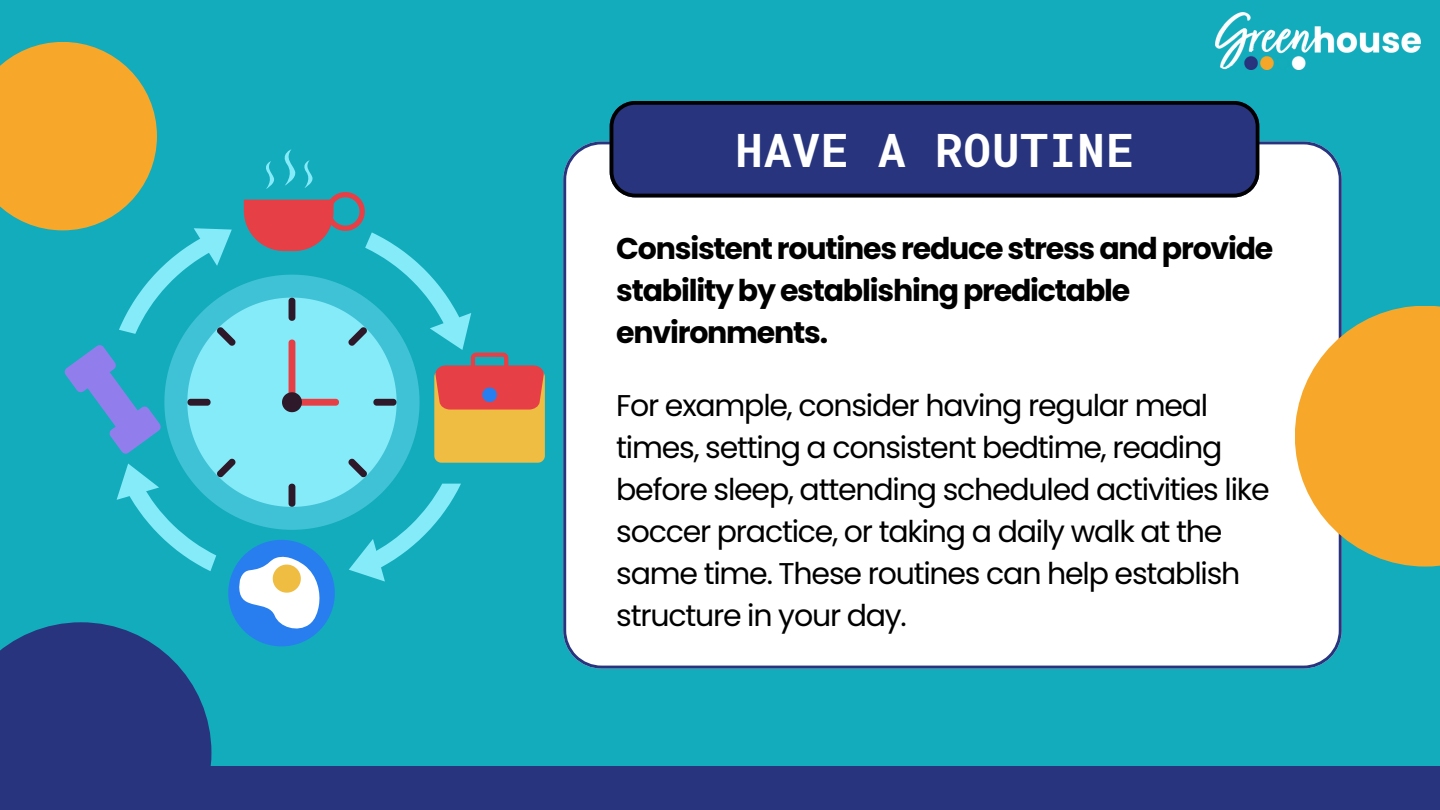
<style>
.page{position:relative;width:1440px;height:810px;background:#13acbc}
.page>*{position:absolute;margin:0;border:0;box-sizing:border-box;transform-origin:0 0}
.t1{font:700 46px "Roboto Mono";letter-spacing:.02em;color:#fff}
.t2{font:30px/42px "Poppins";letter-spacing:-.04em;color:#000}
.t3{font:700 30px/42px "Poppins";letter-spacing:-.04em;color:#000}
</style>
<div class="page">
<div style="left:563px;top:141px;width:779px;height:528px;background:#fff"></div>
<svg style="left:610px;top:101px;width:649px;height:96px;background:#253173"></svg>
<div style="left:0;top:622px;width:211px;height:188px;background:#28347d"></div>
<div style="left:0;top:767px;width:1440px;height:43px;background:#28347d"></div>
<svg style="left:1295px;top:306px;width:145px;height:261px;background:#edb44f"></svg>
<img style="left:1215px;top:12px;width:206px;height:57px">
<svg style="left:0;top:42px;width:545px;height:604px"></svg>
<p class="t1" style="left:735px;top:119px;width:400px">HAVE A ROUTINE</p>
<p class="t3" style="left:616px;top:227px;width:659px">Consistent routines reduce stress and provide stability by establishing predictable environments.</p>
<p class="t2" style="left:616px;top:384px;width:655px">For example, consider having regular meal times, setting a consistent bedtime, reading before sleep, attending scheduled activities like soccer practice, or taking a daily walk at the same time. These routines can help establish structure in your day.</p>
</div>
